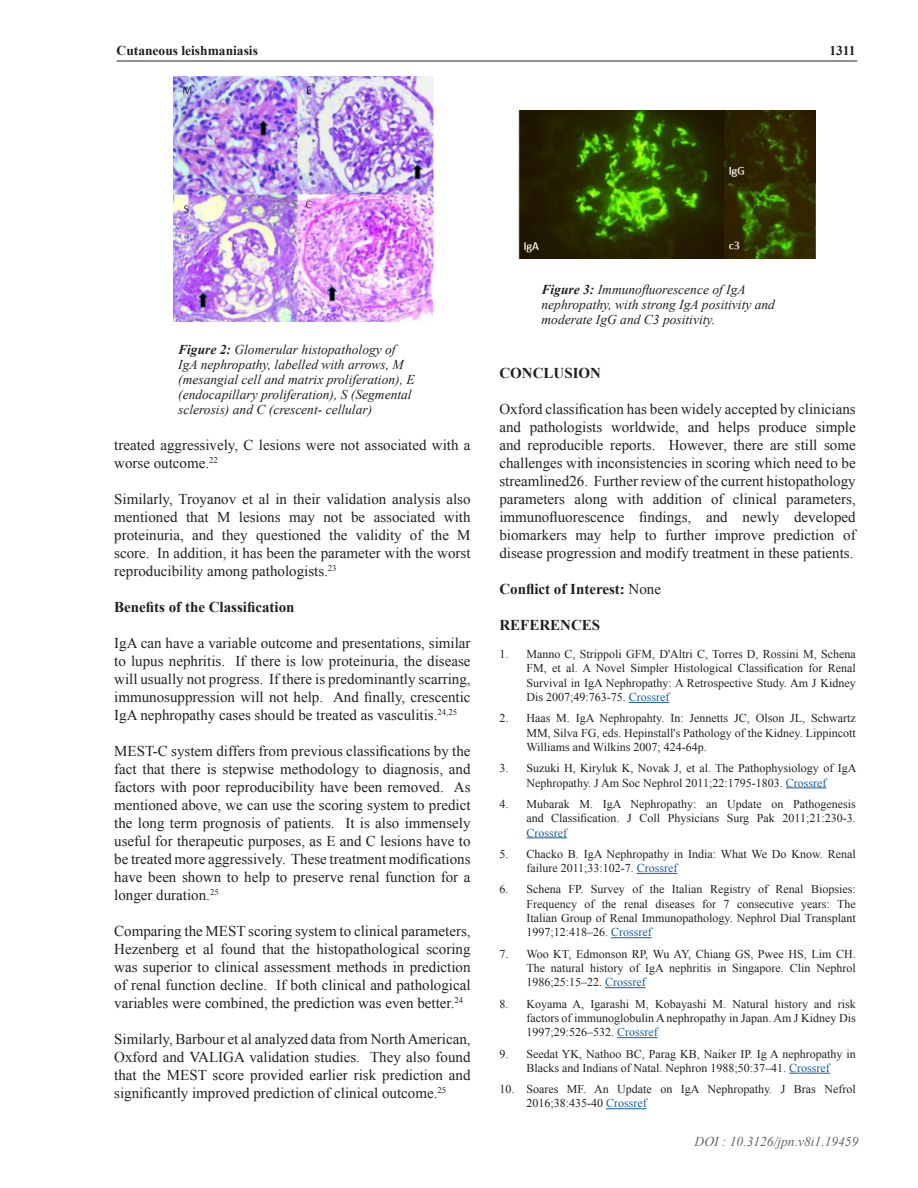
<style>
.page{position:relative;width:918px;height:1188px;background:#fff}
.page>*{position:absolute;margin:0;border:0;box-sizing:border-box;transform-origin:0 0}
.Body_Text{font:15px/18px "Times New Roman";color:#231f20;text-align:justify}
.Body_Text-2{font:700 15px "Times New Roman";color:#231f20}
.Figure{font:italic 13.5px/15px "Times New Roman";color:#231f20}
.Article_Title{font:700 13.5px "Times New Roman";color:#231f20}
.t1{font:12px/14.4px "Times New Roman";color:#231f20;text-align:justify}
.s1{font-weight:700}
.s2{font-weight:400}
.s3{color:#175d9e}
</style>
<div class="page">
<hr style="left:117px;top:61px;width:740px;height:1px;background:#231f20">
<hr style="left:629px;top:702px;width:40px;height:1px;background:#175d9e">
<hr style="left:786px;top:788px;width:40px;height:1px;background:#175d9e">
<hr style="left:526px;top:838px;width:41px;height:1px;background:#175d9e">
<hr style="left:637px;top:873px;width:41px;height:1px;background:#175d9e">
<hr style="left:611px;top:937px;width:41px;height:1px;background:#175d9e">
<hr style="left:605px;top:987px;width:41px;height:1px;background:#175d9e">
<hr style="left:617px;top:1037px;width:41px;height:1px;background:#175d9e">
<hr style="left:789px;top:1073px;width:41px;height:1px;background:#175d9e">
<hr style="left:606px;top:1108px;width:41px;height:1px;background:#175d9e">
<img style="left:173px;top:77px;width:260px;height:245px">
<img style="left:518px;top:111px;width:297px;height:148px">
<p class="Article_Title" style="left:117px;top:42px;width:143px">Cutaneous leishmaniasis</p>
<p class="Article_Title" style="left:829px;top:42px;width:28px">1311</p>
<p class="Figure" style="left:178px;top:342px;width:238px"><span class="s1">Figure 2:</span> Glomerular histopathology of IgA nephropathy, labelled with arrows, M (mesangial cell and matrix proliferation), E (endocapillary proliferation), S (Segmental sclerosis) and C (crescent- cellular)</p>
<p class="Body_Text" style="left:114px;top:436px;width:358px">treated aggressively, C lesions were not associated with a worse outcome.<sup>22</sup></p>
<p class="Body_Text" style="left:114px;top:490px;width:358px">Similarly, Troyanov et al in their validation analysis also mentioned that M lesions may not be associated with proteinuria, and they questioned the validity of the M score. In addition, it has been the parameter with the worst reproducibility among pathologists.<sup>23</sup></p>
<p class="Body_Text-2" style="left:114px;top:597px;width:182px">Benefits of the Classification</p>
<p class="Body_Text" style="left:114px;top:634px;width:358px">IgA can have a variable outcome and presentations, similar to lupus nephritis. If there is low proteinuria, the disease will usually not progress. If there is predominantly scarring, immunosuppression will not help. And finally, crescentic IgA nephropathy cases should be treated as vasculitis.<sup>24,25</sup></p>
<p class="Body_Text" style="left:114px;top:742px;width:358px">MEST-C system differs from previous classifications by the fact that there is stepwise methodology to diagnosis, and factors with poor reproducibility have been removed. As mentioned above, we can use the scoring system to predict the long term prognosis of patients. It is also immensely useful for therapeutic purposes, as E and C lesions have to be treated more aggressively. These treatment modifications have been shown to help to preserve renal function for a longer duration.<sup>25</sup></p>
<p class="Body_Text" style="left:114px;top:922px;width:358px">Comparing the MEST scoring system to clinical parameters, Hezenberg et al found that the histopathological scoring was superior to clinical assessment methods in prediction of renal function decline. If both clinical and pathological variables were combined, the prediction was even better.<sup>24</sup></p>
<p class="Body_Text" style="left:114px;top:1030px;width:358px">Similarly, Barbour et al analyzed data from North American, Oxford and VALIGA validation studies. They also found that the MEST score provided earlier risk prediction and significantly improved prediction of clinical outcome.<sup>25</sup></p>
<p class="Figure" style="left:542px;top:282px;width:235px"><span class="s1">Figure 3:</span> Immunofluorescence of IgA nephropathy, with strong IgA positivity and moderate IgG and C3 positivity.</p>
<p class="Body_Text-2" style="left:499px;top:363px;width:103px">CONCLUSION</p>
<p class="Body_Text" style="left:499px;top:400px;width:358px">Oxford classification has been widely accepted by clinicians and pathologists worldwide, and helps produce simple and reproducible reports. However, there are still some challenges with inconsistencies in scoring which need to be streamlined26. Further review of the current histopathology parameters along with addition of clinical parameters, immunofluorescence findings, and newly developed biomarkers may help to further improve prediction of disease progression and modify treatment in these patients.</p>
<p class="Body_Text-2" style="left:499px;top:579px;width:163px">Conflict of Interest: <span class="s2">None</span></p>
<p class="Body_Text-2" style="left:499px;top:615px;width:102px">REFERENCES</p>
<p class="t1" style="left:526px;top:647px;width:331px;text-indent:-27px">1. Manno C, Strippoli GFM, D'Altri C, Torres D, Rossini M, Schena FM, et al. A Novel Simpler Histological Classification for Renal Survival in IgA Nephropathy: A Retrospective Study. Am J Kidney Dis 2007;49:763-75. <span class="s3">Crossref</span></p>
<p class="t1" style="left:526px;top:711px;width:331px;text-indent:-27px">2. Haas M. IgA Nephropahty. In: Jennetts JC, Olson JL, Schwartz MM, Silva FG, eds. Hepinstall's Pathology of the Kidney. Lippincott Williams and Wilkins 2007; 424-64p.</p>
<p class="t1" style="left:499px;top:761px;width:359px;text-align:center">3. Suzuki H, Kiryluk K, Novak J, et al. The Pathophysiology of IgA<br>Nephropathy. J Am Soc Nephrol 2011;22:1795-1803. <span class="s3">Crossref</span></p>
<p class="t1" style="left:526px;top:796px;width:331px;text-indent:-27px">4. Mubarak M. IgA Nephropathy: an Update on Pathogenesis and Classification. J Coll Physicians Surg Pak 2011;21:230-3.<br><span class="s3">Crossref</span></p>
<p class="t1" style="left:526px;top:846px;width:331px;text-indent:-27px">5. Chacko B. IgA Nephropathy in India: What We Do Know. Renal failure 2011;33:102-7. <span class="s3">Crossref</span></p>
<p class="t1" style="left:526px;top:882px;width:331px;text-indent:-27px">6. Schena FP. Survey of the Italian Registry of Renal Biopsies:<br>Frequency of the renal diseases for 7 consecutive years: The Italian Group of Renal Immunopathology. Nephrol Dial Transplant 1997;12:418–26. <span class="s3">Crossref</span></p>
<p class="t1" style="left:526px;top:946px;width:331px;text-indent:-27px">7. Woo KT, Edmonson RP, Wu AY, Chiang GS, Pwee HS, Lim CH.<br>The natural history of IgA nephritis in Singapore. Clin Nephrol 1986;25:15–22. <span class="s3">Crossref</span></p>
<p class="t1" style="left:526px;top:996px;width:331px;text-indent:-27px">8. Koyama A, Igarashi M, Kobayashi M. Natural history and risk factors of immunoglobulin A nephropathy in Japan. Am J Kidney Dis 1997;29:526–532. <span class="s3">Crossref</span></p>
<p class="t1" style="left:499px;top:1046px;width:358px;text-align:center">9. Seedat YK, Nathoo BC, Parag KB, Naiker IP. Ig A nephropathy in<br>Blacks and Indians of Natal. Nephron 1988;50:37–41. <span class="s3">Crossref</span></p>
<p class="t1" style="left:526px;top:1082px;width:331px;text-indent:-27px">10. Soares MF. An Update on IgA Nephropathy. J Bras Nefrol<br>2016;38:435-40 <span class="s3">Crossref</span></p>
<p class="Figure" style="left:695px;top:1134px;width:165px">DOI : 10.3126/jpn.v8i1.19459</p>
</div>
